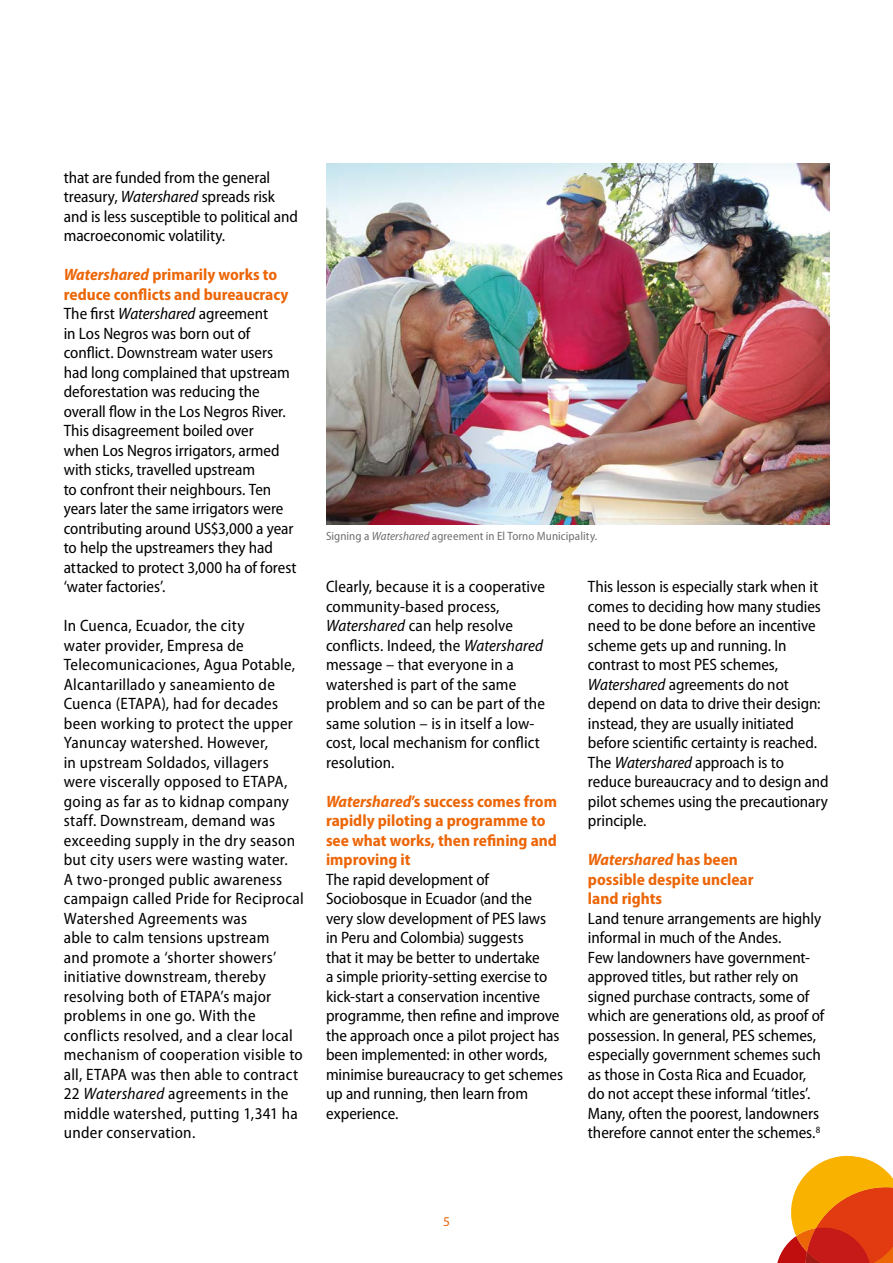
<style>
.page{position:relative;width:893px;height:1263px;background:#fff}
.page>*{position:absolute;margin:0;border:0;box-sizing:border-box;transform-origin:0 0}
.Body_text{font:semi-condensed 16.5px/19.5px "Myriad Pro";color:#000}
.Heading_level_2{font:700 semi-condensed 16.5px/19.5px "Myriad Pro";color:#ec6608}
.t1{font:13.5px "Myriad Pro";color:#ec6608}
.t2{font:semi-condensed 12px "Myriad Pro";letter-spacing:.01em;color:#706f6f}
.s1{font-style:italic}
</style>
<div class="page">
<svg style="left:777px;top:1155px;width:116px;height:108px"></svg>
<img style="left:326px;top:164px;width:503px;height:361px">
<p class="Body_text" style="left:64px;top:168px;width:236px">that are funded from the general treasury, <span class="s1">Watershared</span> spreads risk and is less susceptible to political and macroeconomic volatility.</p>
<p class="Heading_level_2" style="left:64px;top:265px;width:226px"><span class="s1">Watershared</span> primarily works to reduce conflicts and bureaucracy</p>
<p class="Body_text" style="left:64px;top:304px;width:234px">The first <span class="s1">Watershared</span> agreement<br>in Los Negros was born out of conflict. Downstream water users had long complained that upstream deforestation was reducing the overall flow in the Los Negros River.<br>This disagreement boiled over<br>when Los Negros irrigators, armed with sticks, travelled upstream<br>to confront their neighbours. Ten years later the same irrigators were contributing around US$3,000 a year to help the upstreamers they had attacked to protect 3,000 ha of forest ‘water factories’.</p>
<p class="Body_text" style="left:64px;top:616px;width:242px">In Cuenca, Ecuador, the city<br>water provider, Empresa de<br>Telecomunicaciones, Agua Potable,<br>Alcantarillado y saneamiento de<br>Cuenca (ETAPA), had for decades been working to protect the upper<br>Yanuncay watershed. However,<br>in upstream Soldados, villagers were viscerally opposed to ETAPA, going as far as to kidnap company staff. Downstream, demand was exceeding supply in the dry season but city users were wasting water.<br>A two-pronged public awareness campaign called Pride for Reciprocal<br>Watershed Agreements was<br>able to calm tensions upstream<br>and promote a ‘shorter showers’ initiative downstream, thereby resolving both of ETAPA’s major problems in one go. With the conflicts resolved, and a clear local mechanism of cooperation visible to all, ETAPA was then able to contract<br>22 <span class="s1">Watershared</span> agreements in the middle watershed, putting 1,341 ha under conservation.</p>
<p class="t2" style="left:326px;top:529px;width:273px">Signing a <span class="s1">Watershared</span> agreement in El Torno Municipality.</p>
<p class="Body_text" style="left:326px;top:577px;width:221px">Clearly, because it is a cooperative community-based process,<br><span class="s1">Watershared</span> can help resolve conflicts. Indeed, the <span class="s1">Watershared </span>message – that everyone in a watershed is part of the same problem and so can be part of the same solution – is in itself a low&shy;cost, local mechanism for conflict resolution.</p>
<p class="Heading_level_2" style="left:326px;top:791px;width:232px"><span class="s1">Watershared</span>’s success comes from rapidly piloting a programme to see what works, then refining and improving it</p>
<p class="Body_text" style="left:326px;top:870px;width:239px">The rapid development of<br>Sociobosque in Ecuador (and the very slow development of PES laws<br>in Peru and Colombia) suggests<br>that it may be better to undertake<br>a simple priority-setting exercise to kick-start a conservation incentive programme, then refine and improve the approach once a pilot project has been implemented: in other words, minimise bureaucracy to get schemes up and running, then learn from experience.</p>
<p class="Body_text" style="left:588px;top:577px;width:242px">This lesson is especially stark when it comes to deciding how many studies need to be done before an incentive scheme gets up and running. In contrast to most PES schemes, <span class="s1">Watershared</span> agreements do not depend on data to drive their design: instead, they are usually initiated before scientific certainty is reached.<br>The <span class="s1">Watershared</span> approach is to reduce bureaucracy and to design and pilot schemes using the precautionary principle.</p>
<p class="Heading_level_2" style="left:588px;top:850px;width:167px"><span class="s1">Watershared</span> has been possible despite unclear land rights</p>
<p class="Body_text" style="left:588px;top:909px;width:238px">Land tenure arrangements are highly informal in much of the Andes.<br>Few landowners have government&shy;approved titles, but rather rely on signed purchase contracts, some of which are generations old, as proof of possession. In general, PES schemes, especially government schemes such as those in Costa Rica and Ecuador, do not accept these informal ‘titles’.<br>Many, often the poorest, landowners therefore cannot enter the schemes.<sup>8</sup></p>
<p class="t1" style="left:443px;top:1214px;width:8px">5</p>
</div>
